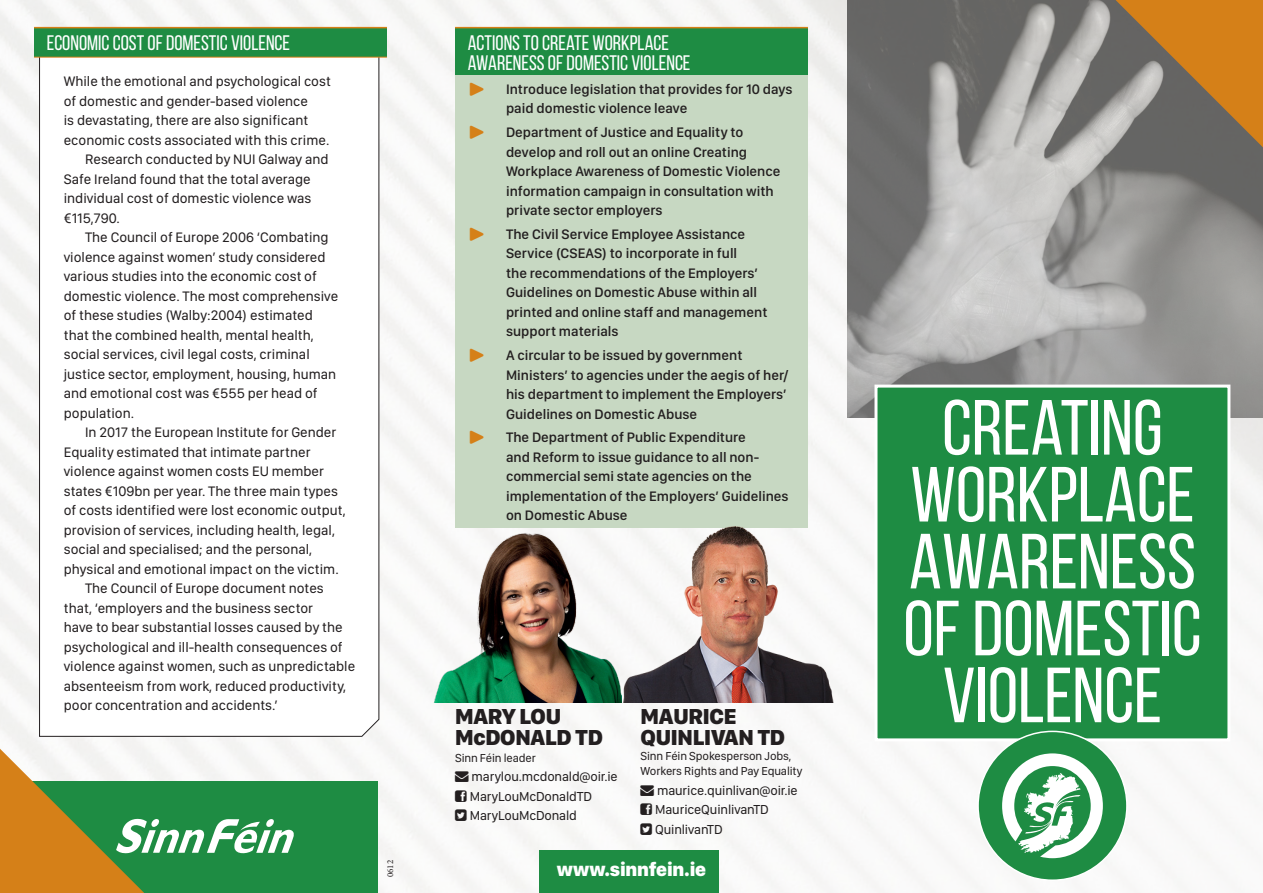
<style>
.page{position:relative;width:1263px;height:893px;background:#f9f8f8}
.page>*{position:absolute;margin:0;border:0;box-sizing:border-box;transform-origin:0 0}
.Head{font:78px/66.9px "Bebas Neue";color:#fff;text-align:center}
.t1{font:800 22.5px "SF Compact Display";letter-spacing:-.01em;color:#231f20}
.These_include{font:21px/20.2px "Bebas Neue";color:#fff}
.t2{font:800 19.5px "SF Compact Display";letter-spacing:-.01em;color:#fff}
.t3{font:14.25px/19.5px "SF Compact Display";color:#231f20}
.t4{font:500 14.25px/19.5px "SF Compact Display";color:#231f20}
.t5{font:600 14.25px "SF Compact Display";color:#d58018}
.t6{font:13.5px "SF Compact Display";letter-spacing:-.01em;color:#231f20}
.t7{font:12px/15px "SF Compact Display";letter-spacing:-.01em;color:#231f20}
.t8{font:9px "Minion Pro";color:#231f20}
</style>
<div class="page">
<div style="left:22px;top:782px;width:356px;height:111px;background:#1e8c43"></div>
<div style="left:539px;top:851px;width:180px;height:42px;background:#1e8c43"></div>
<img style="left:847px;top:0;width:416px;height:418px">
<svg style="left:39px;top:58px;width:341px;height:679px"></svg>
<div style="left:455px;top:28px;width:353px;height:49px;background:#1e8c43"></div>
<hr style="left:455px;top:27px;width:353px;height:1px;background:#d58018">
<div style="left:455px;top:76px;width:353px;height:45px;background:#c7d8c2"></div>
<div style="left:455px;top:119px;width:353px;height:104px;background:#c7d8c2"></div>
<div style="left:455px;top:221px;width:353px;height:123px;background:#c7d8c2"></div>
<div style="left:455px;top:342px;width:353px;height:84px;background:#c7d8c2"></div>
<div style="left:455px;top:424px;width:353px;height:104px;background:#c7d8c2"></div>
<div style="left:34px;top:28px;width:353px;height:29px;background:#1e8c43"></div>
<hr style="left:34px;top:57px;width:353px;height:1px;background:#d58018">
<hr style="left:34px;top:27px;width:353px;height:1px;background:#d58018">
<div style="left:876px;top:386px;width:353px;height:354px;background:#1e8c43"></div>
<div style="left:874px;top:385px;width:356px;height:356px;border:3px solid #fff"></div>
<div style="left:978px;top:731px;width:149px;height:149px;background:#1e8c43;border-radius:50%"></div>
<svg style="left:1002px;top:753px;width:101px;height:105px"></svg>
<svg style="left:1115px;top:0;width:148px;height:147px;background:#a47a45"></svg>
<svg style="left:0;top:749px;width:294px;height:144px"></svg>
<img style="left:621px;top:526px;width:213px;height:176px">
<img style="left:434px;top:533px;width:187px;height:169px">
<p class="These_include" style="left:47px;top:32px;width:245px">ECONOMIC COST OF DOMESTIC VIOLENCE</p>
<p class="t3" style="left:64px;top:72px;width:269px">While the emotional and psychological cost of domestic and gender-based violence<br>is devastating, there are also significant economic costs associated with this crime.</p>
<p class="t3" style="left:64px;top:150px;width:266px;text-indent:21px">Research conducted by NUI Galway and<br>Safe Ireland found that the total average individual cost of domestic violence was €115,790.</p>
<p class="t3" style="left:64px;top:228px;width:276px;text-indent:21px">The Council of Europe 2006 ‘Combating violence against women’ study considered various studies into the economic cost of domestic violence. The most comprehensive of these studies (Walby:2004) estimated that the combined health, mental health, social services, civil legal costs, criminal justice sector, employment, housing, human and emotional cost was €555 per head of population.</p>
<p class="t3" style="left:64px;top:423px;width:283px;text-indent:21px">In 2017 the European Institute for Gender Equality estimated that intimate partner violence against women costs EU member states €109bn per year. The three main types of costs identified were lost economic output, provision of services, including health, legal, social and specialised; and the personal, physical and emotional impact on the victim.</p>
<p class="t3" style="left:64px;top:579px;width:293px;text-indent:21px">The Council of Europe document notes that, ‘employers and the business sector<br>have to bear substantial losses caused by the psychological and ill-health consequences of violence against women, such as unpredictable absenteeism from work, reduced productivity, poor concentration and accidents.’</p>
<p class="t8" style="left:384px;top:877px;width:19px;rotate:-90deg">0612</p>
<p class="These_include" style="left:468px;top:32px;width:224px">ACTIONS TO CREATE WORKPLACE<br>AWARENESS OF DOMESTIC VIOLENCE</p>
<p class="t5" style="left:468px;top:81px;width:19px">အ</p>
<p class="t4" style="left:506px;top:79px;width:288px">Introduce legislation that provides for 10 days paid domestic violence leave</p>
<p class="t5" style="left:468px;top:124px;width:19px">အ</p>
<p class="t4" style="left:506px;top:122px;width:276px">Department of Justice and Equality to develop and roll out an online Creating Workplace Awareness of Domestic Violence information campaign in consultation with private sector employers</p>
<p class="t5" style="left:468px;top:226px;width:19px">အ</p>
<p class="t4" style="left:506px;top:224px;width:263px">The Civil Service Employee Assistance Service (CSEAS) to incorporate in full<br>the recommendations of the Employers’ Guidelines on Domestic Abuse within all printed and online staff and management support materials</p>
<p class="t5" style="left:468px;top:347px;width:19px">အ</p>
<p class="t4" style="left:506px;top:345px;width:284px">A circular to be issued by government Ministers’ to agencies under the aegis of her/ his department to implement the Employers’ Guidelines on Domestic Abuse</p>
<p class="t5" style="left:468px;top:429px;width:19px">အ</p>
<p class="t4" style="left:506px;top:428px;width:284px">The Department of Public Expenditure<br>and Reform to issue guidance to all non&shy;commercial semi state agencies on the implementation of the Employers’ Guidelines on Domestic Abuse</p>
<p class="t1" style="left:455px;top:703px;width:108px">MARY LOU</p>
<p class="t1" style="left:455px;top:724px;width:149px">McDONALD TD</p>
<p class="t7" style="left:455px;top:750px;width:82px">Sinn Féin leader</p>
<p class="t6" style="left:455px;top:768px;width:164px">→ marylou.mcdonald@oir.ie</p>
<p class="t6" style="left:470px;top:788px;width:124px">MaryLouMcDonaldTD</p>
<p class="t6" style="left:470px;top:807px;width:109px">MaryLouMcDonald</p>
<p class="t1" style="left:640px;top:703px;width:98px">MAURICE</p>
<p class="t1" style="left:640px;top:724px;width:146px">QUINLIVAN TD</p>
<p class="t7" style="left:640px;top:748px;width:164px">Sinn Féin Spokesperson Jobs,<br>Workers Rights and Pay Equality</p>
<p class="t6" style="left:640px;top:782px;width:159px">→ maurice.quinlivan@oir.ie</p>
<p class="t6" style="left:655px;top:801px;width:115px">MauriceQuinlivanTD</p>
<p class="t6" style="left:655px;top:821px;width:69px">QuinlivanTD</p>
<p class="t2" style="left:557px;top:857px;width:151px">www.sinnfein.ie</p>
<p class="Head" style="left:903px;top:393px;width:300px">CREATING<br>WORKPLACE<br>AWARENESS<br>OF DOMESTIC<br>VIOLENCE</p>
</div>
